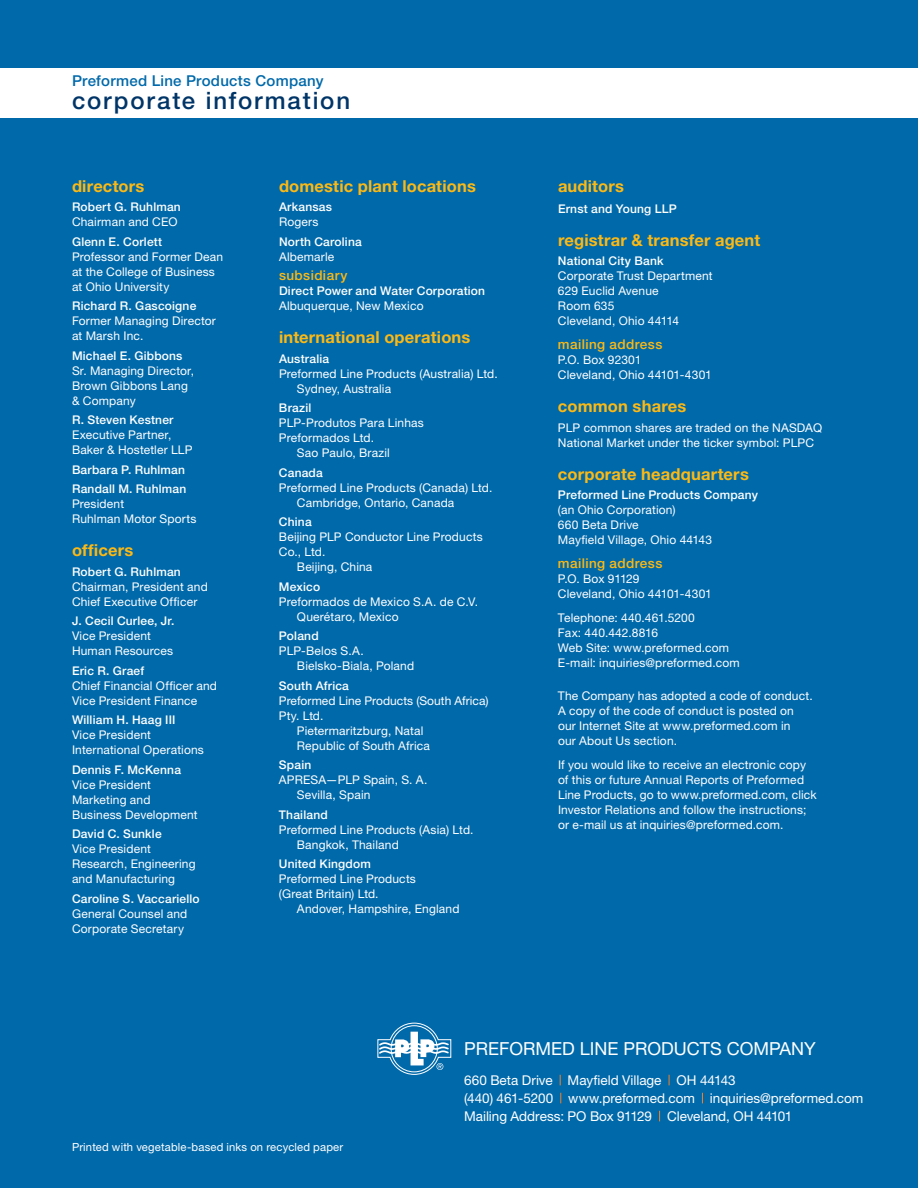
<style>
.page{position:relative;width:918px;height:1188px;background:#0069aa}
.page>*{position:absolute;margin:0;border:0;box-sizing:border-box;transform-origin:0 0}
.t1{font:500 24px "Helvetica Neue LT Std";letter-spacing:.08em;color:#003568}
.t2{font:18px "Helvetica Neue LT Std";color:#fff}
.t3{font:700 16.5px "Helvetica Neue LT Std";letter-spacing:.01em;color:#fdb913}
.t4{font:500 15px "Helvetica Neue LT Std";letter-spacing:.015em;color:#0069aa}
.t5{font:13.5px/18px "Helvetica Neue LT Std";color:#fff}
.t6{font:500 13.5px "Helvetica Neue LT Std";letter-spacing:.03em;color:#fdb913}
.t7{font:12px/15px "Helvetica Neue LT Std";letter-spacing:.015em;color:#fff}
.t8{font:500 12px/19.5px "Helvetica Neue LT Std";letter-spacing:.015em;color:#fff}
.t9{font:11.25px "Helvetica Neue LT Std";letter-spacing:.015em;color:#fff}
</style>
<div class="page">
<svg style="left:377px;top:1022px;width:75px;height:53px"></svg>
<div style="left:0;top:68px;width:918px;height:50px;background:#fff"></div>
<p class="t4" style="left:72px;top:72px;width:253px">Preformed Line Products Company</p>
<h1 class="t1" style="left:72px;top:86px;width:280px">corporate information</h1>
<h3 class="t3" style="left:72px;top:176px;width:74px">directors</h3>
<p class="t8" style="left:72px;top:197px;width:110px">Robert G. Ruhlman</p>
<p class="t7" style="left:72px;top:214px;width:107px">Chairman and CEO</p>
<p class="t8" style="left:72px;top:232px;width:92px">Glenn E. Corlett</p>
<p class="t7" style="left:72px;top:249px;width:153px">Professor and Former Dean at the College of Business at Ohio University</p>
<p class="t8" style="left:72px;top:296px;width:126px">Richard R. Gascoigne</p>
<p class="t7" style="left:72px;top:313px;width:145px">Former Managing Director at Marsh Inc.</p>
<p class="t8" style="left:72px;top:346px;width:112px">Michael E. Gibbons</p>
<p class="t7" style="left:72px;top:363px;width:124px">Sr. Managing Director,<br>Brown Gibbons Lang &amp; Company</p>
<p class="t8" style="left:72px;top:410px;width:103px">R. Steven Kestner</p>
<p class="t7" style="left:72px;top:427px;width:122px">Executive Partner,<br>Baker &amp; Hostetler LLP</p>
<p class="t8" style="left:72px;top:460px;width:116px">Barbara P. Ruhlman<br>Randall M. Ruhlman</p>
<p class="t7" style="left:72px;top:496px;width:126px">President<br>Ruhlman Motor Sports</p>
<h3 class="t3" style="left:72px;top:540px;width:63px">officers</h3>
<p class="t8" style="left:72px;top:562px;width:110px">Robert G. Ruhlman</p>
<p class="t7" style="left:72px;top:579px;width:137px">Chairman, President and<br>Chief Executive Officer</p>
<p class="t8" style="left:72px;top:611px;width:104px">J. Cecil Curlee, Jr.</p>
<p class="t7" style="left:72px;top:628px;width:103px">Vice President<br>Human Resources</p>
<p class="t8" style="left:72px;top:661px;width:74px">Eric R. Graef</p>
<p class="t7" style="left:72px;top:678px;width:147px">Chief Financial Officer and<br>Vice President Finance</p>
<p class="t8" style="left:72px;top:710px;width:105px">William H. Haag III</p>
<p class="t7" style="left:72px;top:727px;width:133px">Vice President<br>International Operations</p>
<p class="t8" style="left:72px;top:760px;width:111px">Dennis F. McKenna</p>
<p class="t7" style="left:72px;top:777px;width:127px">Vice President<br>Marketing and<br>Business Development</p>
<p class="t8" style="left:72px;top:824px;width:91px">David C. Sunkle</p>
<p class="t7" style="left:72px;top:841px;width:125px">Vice President<br>Research, Engineering and Manufacturing</p>
<p class="t8" style="left:72px;top:889px;width:129px">Caroline S. Vaccariello</p>
<p class="t7" style="left:72px;top:906px;width:117px">General Counsel and<br>Corporate Secretary</p>
<h3 class="t3" style="left:279px;top:176px;width:198px">domestic plant locations</h3>
<p class="t8" style="left:279px;top:197px;width:55px">Arkansas</p>
<p class="t7" style="left:279px;top:214px;width:41px">Rogers</p>
<p class="t8" style="left:279px;top:232px;width:84px">North Carolina</p>
<p class="t7" style="left:279px;top:249px;width:57px">Albemarle</p>
<p class="t6" style="left:279px;top:267px;width:70px">subsidiary</p>
<p class="t8" style="left:279px;top:281px;width:208px">Direct Power and Water Corporation</p>
<p class="t7" style="left:279px;top:298px;width:146px">Albuquerque, New Mexico</p>
<h3 class="t3" style="left:279px;top:327px;width:193px">international operations</h3>
<p class="t8" style="left:279px;top:349px;width:52px">Australia</p>
<p class="t7" style="left:297px;top:366px;width:202px;text-indent:-18px">Preformed Line Products (Australia) Ltd.<br>Sydney, Australia</p>
<p class="t8" style="left:279px;top:398px;width:34px">Brazil</p>
<p class="t7" style="left:279px;top:415px;width:146px">PLP-Produtos Para Linhas</p>
<p class="t7" style="left:279px;top:430px;width:97px">Preformados Ltd.</p>
<p class="t7" style="left:297px;top:445px;width:94px">Sao Paulo, Brazil</p>
<p class="t8" style="left:279px;top:463px;width:45px">Canada</p>
<p class="t7" style="left:279px;top:480px;width:215px">Preformed Line Products (Canada) Ltd.<br>Cambridge, Ontario, Canada</p>
<p class="t8" style="left:279px;top:512px;width:34px">China</p>
<p class="t7" style="left:279px;top:529px;width:205px">Beijing PLP Conductor Line Products</p>
<p class="t7" style="left:279px;top:544px;width:48px">Co., Ltd.</p>
<p class="t7" style="left:297px;top:559px;width:77px">Beijing, China</p>
<p class="t8" style="left:279px;top:577px;width:43px">Mexico</p>
<p class="t7" style="left:297px;top:594px;width:183px;text-indent:-18px">Preformados de Mexico S.A. de C.V.<br>Querétaro, Mexico</p>
<p class="t8" style="left:279px;top:626px;width:41px">Poland</p>
<p class="t7" style="left:297px;top:643px;width:119px;text-indent:-18px">PLP-Belos S.A.<br>Bielsko-Biala, Poland</p>
<p class="t8" style="left:279px;top:676px;width:72px">South Africa</p>
<p class="t7" style="left:279px;top:693px;width:211px">Preformed Line Products (South Africa)</p>
<p class="t7" style="left:279px;top:708px;width:46px">Pty. Ltd.</p>
<p class="t7" style="left:297px;top:723px;width:128px">Pietermaritzburg, Natal</p>
<p class="t7" style="left:297px;top:738px;width:135px">Republic of South Africa</p>
<p class="t8" style="left:279px;top:755px;width:34px">Spain</p>
<p class="t7" style="left:297px;top:772px;width:132px;text-indent:-18px">APRESA—PLP Spain, S. A.<br>Sevilla, Spain</p>
<p class="t8" style="left:279px;top:805px;width:50px">Thailand</p>
<p class="t7" style="left:297px;top:822px;width:178px;text-indent:-18px">Preformed Line Products (Asia) Ltd.<br>Bangkok, Thailand</p>
<p class="t8" style="left:279px;top:854px;width:93px">United Kingdom</p>
<p class="t7" style="left:279px;top:871px;width:182px">Preformed Line Products<br>(Great Britain) Ltd.<br>Andover, Hampshire, England</p>
<h3 class="t3" style="left:558px;top:176px;width:67px">auditors</h3>
<p class="t8" style="left:558px;top:199px;width:120px">Ernst and Young LLP</p>
<h3 class="t3" style="left:558px;top:230px;width:204px">registrar &amp; transfer agent</h3>
<p class="t8" style="left:558px;top:251px;width:107px">National City Bank</p>
<p class="t7" style="left:558px;top:268px;width:156px">Corporate Trust Department<br>629 Euclid Avenue<br>Room 635<br>Cleveland, Ohio 44114</p>
<p class="t6" style="left:558px;top:336px;width:106px">mailing address</p>
<p class="t7" style="left:558px;top:352px;width:155px">P.O. Box 92301<br>Cleveland, Ohio 44101-4301</p>
<h3 class="t3" style="left:558px;top:396px;width:130px">common shares</h3>
<p class="t7" style="left:558px;top:420px;width:266px">PLP common shares are traded on the NASDAQ<br>National Market under the ticker symbol: PLPC</p>
<h3 class="t3" style="left:558px;top:464px;width:192px">corporate headquarters</h3>
<p class="t8" style="left:558px;top:485px;width:202px">Preformed Line Products Company</p>
<p class="t7" style="left:558px;top:502px;width:156px">(an Ohio Corporation)<br>660 Beta Drive<br>Mayfield Village, Ohio 44143</p>
<p class="t6" style="left:558px;top:555px;width:106px">mailing address</p>
<p class="t7" style="left:558px;top:571px;width:155px">P.O. Box 91129<br>Cleveland, Ohio 44101-4301</p>
<p class="t7" style="left:558px;top:610px;width:183px">Telephone: 440.461.5200<br>Fax: 440.442.8816<br>Web Site: www.preformed.com<br>E-mail: inquiries@preformed.com</p>
<p class="t7" style="left:558px;top:688px;width:256px">The Company has adopted a code of conduct.<br>A copy of the code of conduct is posted on our Internet Site at www.preformed.com in<br>our About Us section.</p>
<p class="t7" style="left:558px;top:757px;width:260px">If you would like to receive an electronic copy of this or future Annual Reports of Preformed Line Products, go to www.preformed.com, click Investor Relations and follow the instructions; or e-mail us at inquiries@preformed.com.</p>
<p class="t9" style="left:72px;top:1140px;width:273px">Printed with vegetable-based inks on recycled paper</p>
<h2 class="t2" style="left:464px;top:1038px;width:12px">pre</h2>
<h2 class="t2" style="left:499px;top:1038px;width:25px">formed</h2>
<h2 class="t2" style="left:580px;top:1038px;width:20px">line</h2>
<h2 class="t2" style="left:623px;top:1038px;width:14px">prod</h2>
<h2 class="t2" style="left:674px;top:1038px;width:81px">ucts comp</h2>
<h2 class="t2" style="left:780px;top:1038px;width:25px">any</h2>
<p class="t5" style="left:464px;top:1071px;width:401px">660 Beta Drive Mayfield Village OH 44143<br>(440) 461-5200 www.preformed.com inquiries@preformed.com<br>Mailing Address: PO Box 91129 Cleveland, OH 44101</p>
</div>
